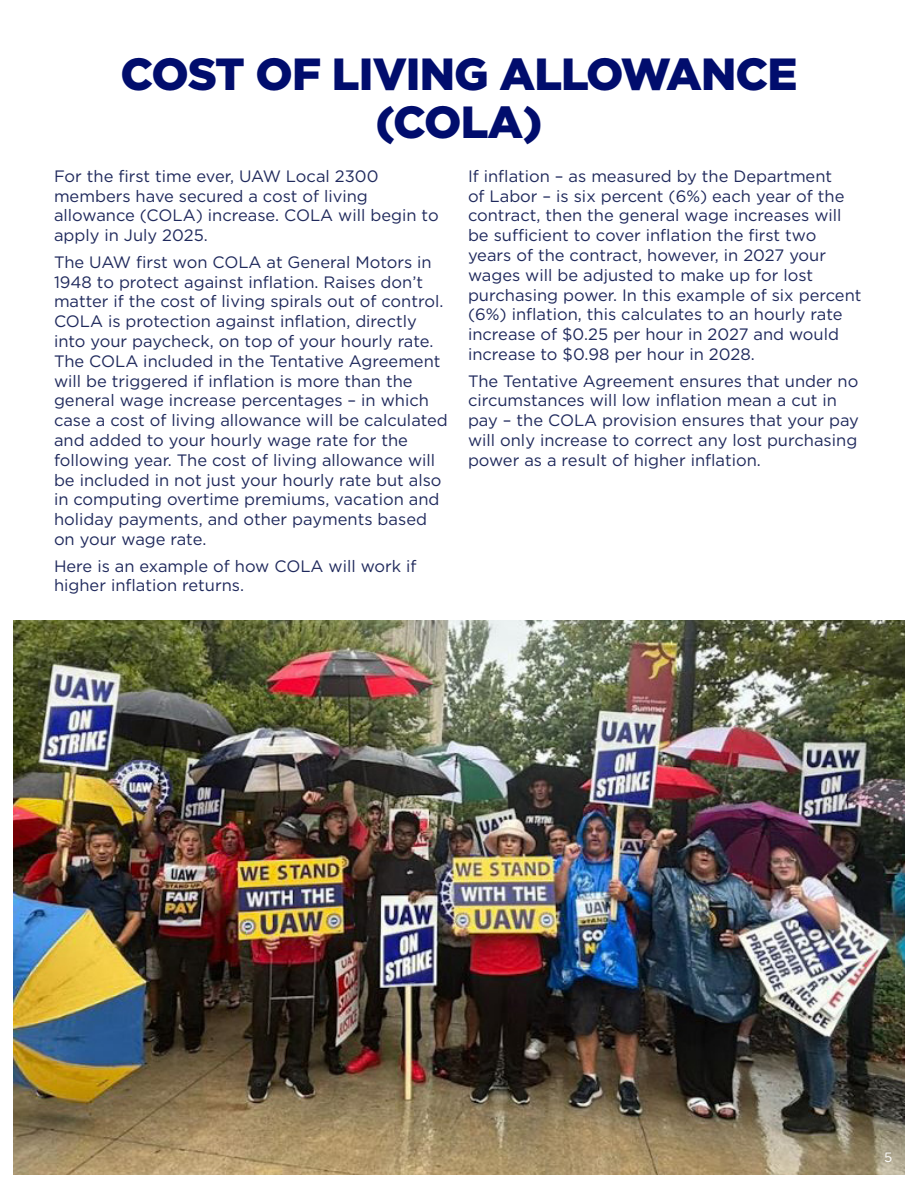
<style>
.page{position:relative;width:918px;height:1188px;background:#fff}
.page>*{position:absolute;margin:0;border:0;box-sizing:border-box;transform-origin:0 0}
.t1{font:900 45px/48px "Gotham";letter-spacing:-.02em;color:#010d6d;text-align:center}
.Body_1{font:16.5px/19.8px "Gotham";color:#1f295c}
.t2{font:13.5px "Gotham";color:#fff}
</style>
<div class="page">
<img style="left:14px;top:621px;width:890px;height:553px">
<p class="t1" style="left:120px;top:50px;width:679px">COST OF LIVING ALLOWANCE (COLA)</p>
<p class="Body_1" style="left:54px;top:166px;width:386px">For the first time ever, UAW Local 2300 members have secured a cost of living allowance (COLA) increase. COLA will begin to apply in July 2025.</p>
<p class="Body_1" style="left:54px;top:252px;width:391px">The UAW first won COLA at General Motors in 1948 to protect against inflation. Raises don’t matter if the cost of living spirals out of control.<br>COLA is protection against inflation, directly into your paycheck, on top of your hourly rate.</p>
<p class="Body_1" style="left:54px;top:351px;width:395px">The COLA included in the Tentative Agreement will be triggered if inflation is more than the general wage increase percentages – in which case a cost of living allowance will be calculated and added to your hourly wage rate for the following year. The cost of living allowance will be included in not just your hourly rate but also in computing overtime premiums, vacation and holiday payments, and other payments based on your wage rate.</p>
<p class="Body_1" style="left:54px;top:555px;width:364px">Here is an example of how COLA will work if higher inflation returns.</p>
<p class="Body_1" style="left:468px;top:166px;width:395px">If inflation – as measured by the Department<br>of Labor – is six percent (6%) each year of the contract, then the general wage increases will be sufficient to cover inflation the first two years of the contract, however, in 2027 your wages will be adjusted to make up for lost purchasing power. In this example of six percent (6%) inflation, this calculates to an hourly rate increase of $0.25 per hour in 2027 and would increase to $0.98 per hour in 2028.</p>
<p class="Body_1" style="left:468px;top:370px;width:393px">The Tentative Agreement ensures that under no circumstances will low inflation mean a cut in pay – the COLA provision ensures that your pay will only increase to correct any lost purchasing power as a result of higher inflation.</p>
<p class="t2" style="left:884px;top:1149px;width:10px">5</p>
</div>
